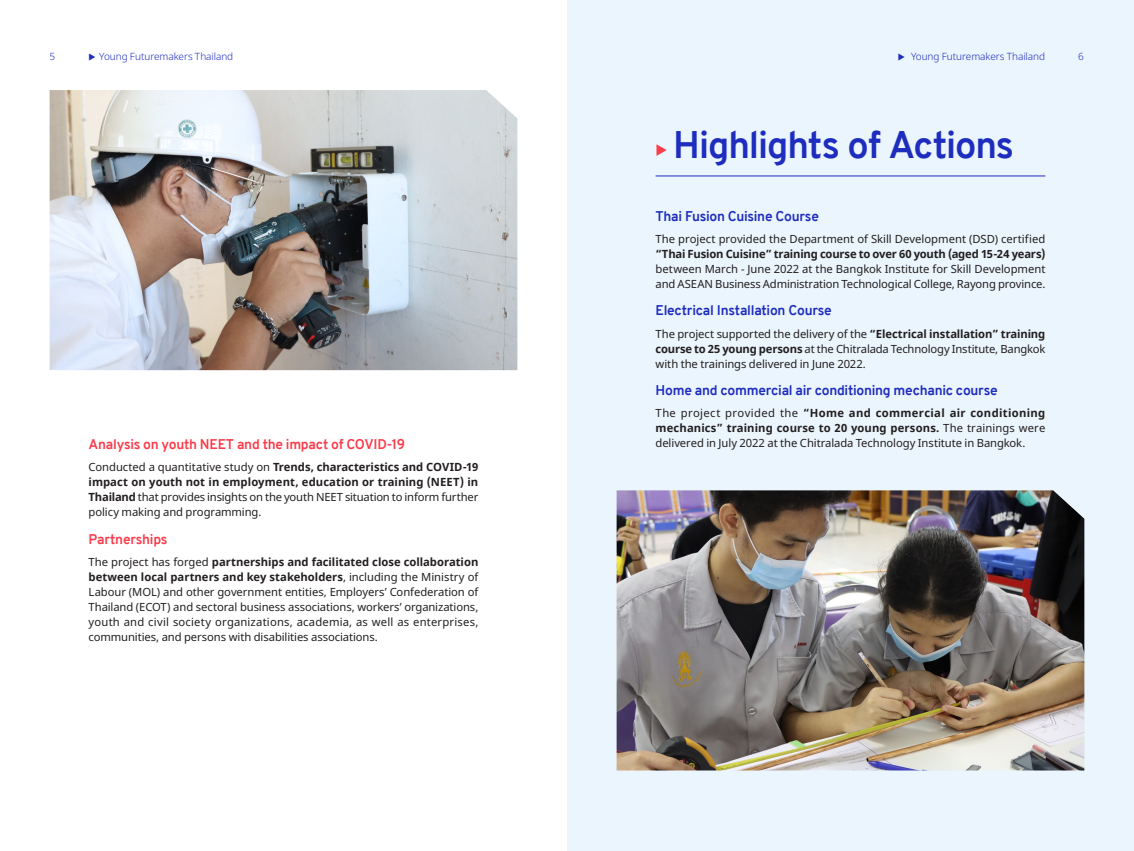
<style>
.page{position:relative;width:1134px;height:851px;background:#fff}
.page>*{position:absolute;margin:0;border:0;box-sizing:border-box;transform-origin:0 0}
.t1{font:700 37.5px "Overpass";letter-spacing:-.03em;color:#1e2dbe}
.Body_text_black{font:700 13.75px "Overpass";letter-spacing:-.02em;color:#1e2dbe}
.Body_text_black-2{font:700 13.75px "Overpass";letter-spacing:-.015em;color:#fa3c4b}
.Body_text_black-3{font:11.25px/15px "Noto Sans";letter-spacing:-.01em;color:#231f20;text-align:justify}
.Body_text_black-4{font:300 10px "Noto Sans";letter-spacing:-.005em;color:#1e2dbe}
.s1{font-weight:700}
</style>
<div class="page">
<div style="left:567px;top:0;width:567px;height:850px;background:#ebf5fd"></div>
<img style="left:50px;top:90px;width:467px;height:280px">
<hr style="left:656px;top:176px;width:389px;height:1px;background:#1e2dbe">
<img style="left:617px;top:490px;width:467px;height:280px">
<p class="Body_text_black-4" style="left:50px;top:50px;width:7px">5</p>
<p class="Body_text_black-4" style="left:99px;top:50px;width:136px">Young Futuremakers Thailand</p>
<p class="Body_text_black-4" style="left:911px;top:50px;width:136px">Young Futuremakers Thailand</p>
<p class="Body_text_black-4" style="left:1078px;top:50px;width:7px">6</p>
<p class="Body_text_black-2" style="left:89px;top:434px;width:318px">Analysis on youth NEET and the impact of COVID-19</p>
<p class="Body_text_black-3" style="left:89px;top:460px;width:391px">Conducted a quantitative study on <span class="s1">Trends, characteristics and COVID-19 impact on youth not in employment, education or training (NEET) in Thailand</span> that provides insights on the youth NEET situation to inform further policy making and programming.</p>
<p class="Body_text_black-2" style="left:89px;top:529px;width:81px">Partnerships</p>
<p class="Body_text_black-3" style="left:89px;top:554px;width:391px">The project has forged <span class="s1">partnerships and facilitated close collaboration between local partners and key stakeholders</span>, including the Ministry of Labour (MOL) and other government entities, Employers’ Confederation of Thailand (ECOT) and sectoral business associations, workers’ organizations, youth and civil society organizations, academia, as well as enterprises, communities, and persons with disabilities associations.</p>
<p class="t1" style="left:673px;top:118px;width:342px">Highlights of Actions</p>
<p class="Body_text_black" style="left:656px;top:206px;width:165px">Thai Fusion Cuisine Course</p>
<p class="Body_text_black-3" style="left:656px;top:232px;width:391px">The project provided the Department of Skill Development (DSD) certified <span class="s1">“Thai Fusion Cuisine” training course to over 60 youth (aged 15-24 years) </span>between March - June 2022 at the Bangkok Institute for Skill Development and ASEAN Business Administration Technological College, Rayong province.</p>
<p class="Body_text_black" style="left:656px;top:301px;width:178px">Electrical Installation Course</p>
<p class="Body_text_black-3" style="left:656px;top:326px;width:391px">The project supported the delivery of the <span class="s1">“Electrical installation” training course to 25 young persons</span> at the Chitralada Technology Institute, Bangkok with the trainings delivered in June 2022.</p>
<p class="Body_text_black" style="left:656px;top:380px;width:344px">Home and commercial air conditioning mechanic course</p>
<p class="Body_text_black-3" style="left:656px;top:405px;width:391px">The project provided the <span class="s1">“Home and commercial air conditioning mechanics” training course to 20 young persons.</span> The trainings were delivered in July 2022 at the Chitralada Technology Institute in Bangkok.</p>
</div>
